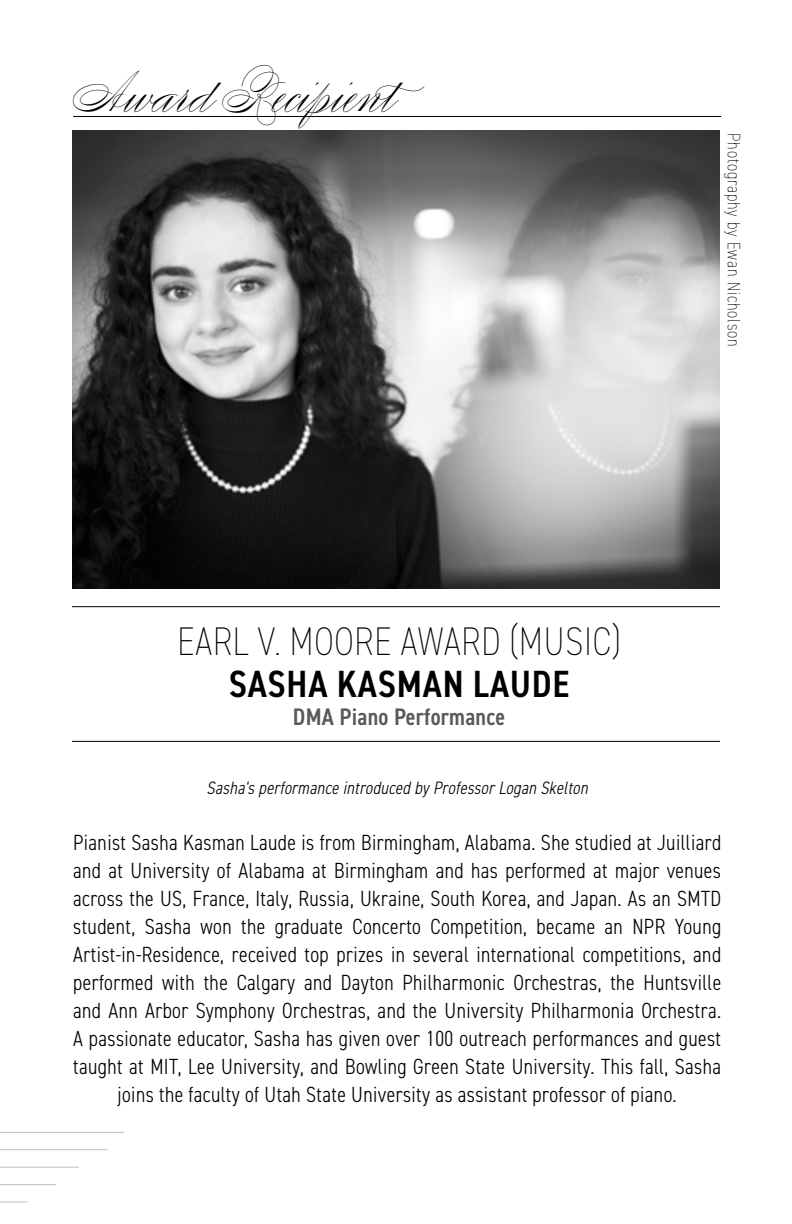
<style>
.page{position:relative;width:792px;height:1224px;background:#fff}
.page>*{position:absolute;margin:0;border:0;box-sizing:border-box;transform-origin:0 0}
.Section_Title__Fancy{font:48px "Compendium";color:#000}
.Heading_2{font:200 condensed 40px "DIN2014";letter-spacing:.02em;color:#000}
.Heading_2-2{font:600 condensed 38px "DIN2014";letter-spacing:.02em;color:#000}
.Style_3{font:600 condensed 24px "DIN2014";letter-spacing:.01em;color:#58595b}
.paragraph_award_winn{font:300 condensed 22px/28px "DIN2014";letter-spacing:.02em;color:#000;text-align:center}
.Award_winners_introd{font:italic 300 condensed 18px "DIN2014";color:#000}
.paragraph_award_winn-2{font:200 condensed 18px "DIN2014";letter-spacing:.05em;color:#000}
</style>
<div class="page">
<hr style="left:0;top:1132px;width:124px;height:1px;background:#bcbec0">
<hr style="left:0;top:1149px;width:108px;height:1px;background:#bcbec0">
<hr style="left:0;top:1167px;width:79px;height:1px;background:#bcbec0">
<hr style="left:0;top:1184px;width:56px;height:1px;background:#bcbec0">
<svg style="left:0;top:1202px;width:28px;height:1px"></svg>
<hr style="left:73px;top:116px;width:648px;height:1px;background:#000">
<hr style="left:72px;top:741px;width:648px;height:1px;background:#000">
<hr style="left:72px;top:606px;width:648px;height:1px;background:#000">
<img style="left:72px;top:131px;width:648px;height:458px">
<p class="Section_Title__Fancy" style="left:73px;top:67px;width:359px">Award Recipient</p>
<p class="paragraph_award_winn-2" style="left:745px;top:133px;width:215px;rotate:90deg">Photography by Ewan Nicholson</p>
<h2 class="Heading_2" style="left:178px;top:617px;width:445px">EARL V. MOORE AWARD (MUSIC)</h2>
<h2 class="Heading_2-2" style="left:229px;top:659px;width:342px">SASHA KASMAN LAUDE</h2>
<p class="Style_3" style="left:293px;top:701px;width:214px">DMA Piano Performance</p>
<p class="Award_winners_introd" style="left:207px;top:777px;width:387px">Sasha'sperformance introduced byProfessorLogan Skelton</p>
<p class="paragraph_award_winn" style="left:73px;top:828px;width:650px">Pianist Sasha Kasman Laude is from Birmingham, Alabama. She studied at Juilliard and at University of Alabama at Birmingham and has performed at major venues across the US, France, Italy, Russia, Ukraine, South Korea, and Japan. As an SMTD student, Sasha won the graduate Concerto Competition, became an NPR Young Artist-in-Residence, received top prizes in several international competitions, and performed with the Calgary and Dayton Philharmonic Orchestras, the Huntsville and Ann Arbor Symphony Orchestras, and the University Philharmonia Orchestra.<br>A passionate educator, Sasha has given over 100 outreach performances and guest taught at MIT, Lee University, and Bowling Green State University. This fall, Sasha joins the faculty of Utah State University as assistant professor of piano.</p>
</div>
